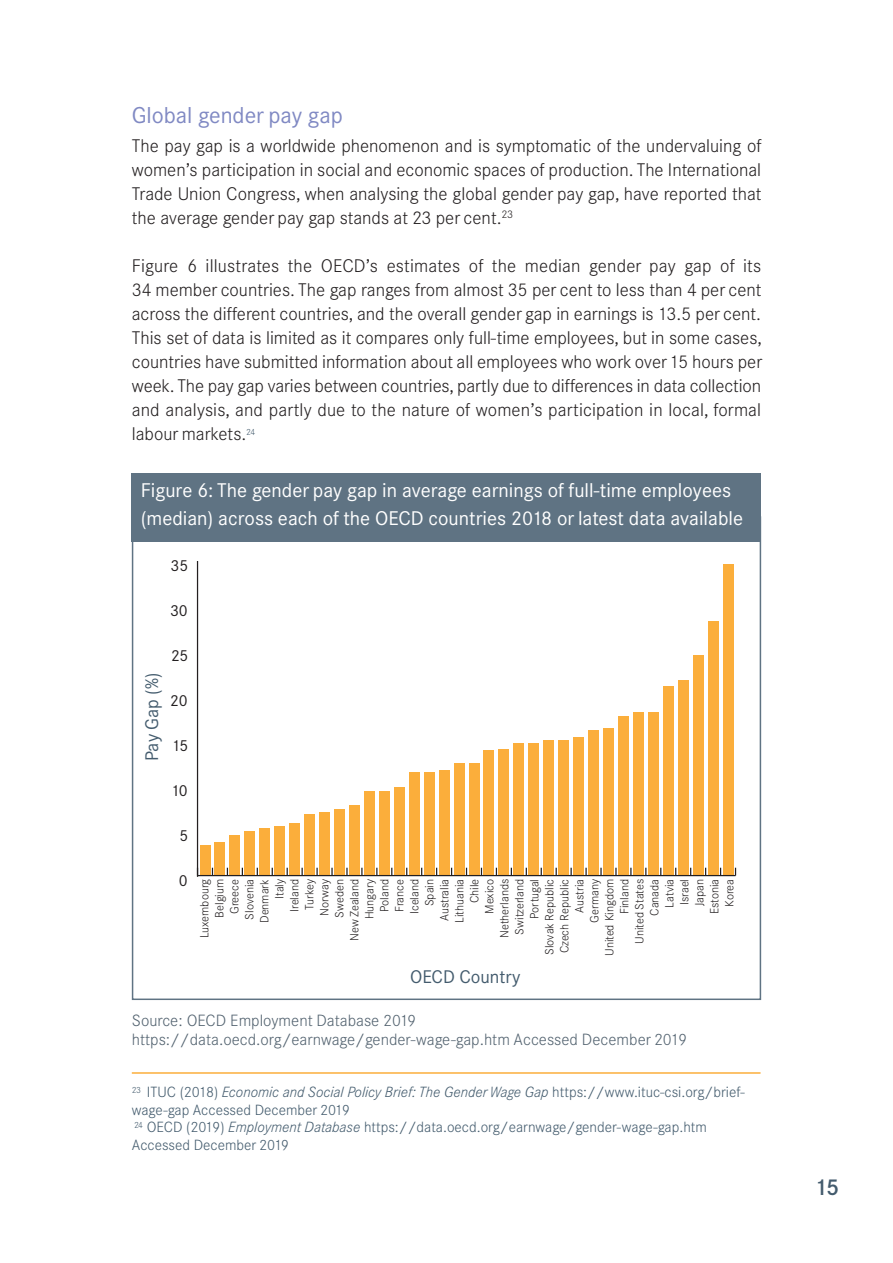
<style>
.page{position:relative;width:893px;height:1263px;background:#fff}
.page>*{position:absolute;margin:0;border:0;box-sizing:border-box;transform-origin:0 0}
.t1{font:22.5px "Corporate Sans BQ";color:#8089c3}
.t2{font:500 22.5px "Corporate Sans BQ";color:#435b6d}
.t3{font:19.5px/28.5px "Corporate Sans BQ";color:#fff}
.t4{font:300 18px/24px "Corporate Sans BQ";color:#231f20;text-align:justify}
.t5{font:18px "Corporate Sans BQ";color:#435b6d}
.t6{font:300 16.05px/19.2px "Corporate Sans BQ";color:#52626f}
.t7{font:15.6px "Corporate Sans BQ";letter-spacing:-.02em;color:#231f20}
.t8{font:300 14.55px/17.4px "Corporate Sans BQ";color:#435b6d}
.t9{font:300 11.7px/15px "Corporate Sans BQ";color:#231f20;text-align:right}
.s1{font-style:italic}
</style>
<div class="page">
<div style="left:200px;top:845px;width:10px;height:30px;background:#fbae3b"></div>
<div style="left:215px;top:842px;width:10px;height:33px;background:#fbae3b"></div>
<div style="left:229px;top:835px;width:11px;height:40px;background:#fbae3b"></div>
<div style="left:244px;top:831px;width:11px;height:44px;background:#fbae3b"></div>
<div style="left:259px;top:828px;width:11px;height:47px;background:#fbae3b"></div>
<div style="left:274px;top:826px;width:11px;height:49px;background:#fbae3b"></div>
<div style="left:289px;top:823px;width:11px;height:52px;background:#fbae3b"></div>
<div style="left:304px;top:814px;width:11px;height:61px;background:#fbae3b"></div>
<div style="left:319px;top:811px;width:11px;height:64px;background:#fbae3b"></div>
<div style="left:334px;top:809px;width:11px;height:66px;background:#fbae3b"></div>
<div style="left:349px;top:805px;width:11px;height:70px;background:#fbae3b"></div>
<div style="left:364px;top:791px;width:11px;height:84px;background:#fbae3b"></div>
<div style="left:379px;top:791px;width:11px;height:84px;background:#fbae3b"></div>
<div style="left:394px;top:787px;width:11px;height:88px;background:#fbae3b"></div>
<div style="left:409px;top:772px;width:11px;height:103px;background:#fbae3b"></div>
<div style="left:424px;top:772px;width:11px;height:103px;background:#fbae3b"></div>
<div style="left:439px;top:770px;width:10px;height:105px;background:#fbae3b"></div>
<div style="left:454px;top:763px;width:10px;height:112px;background:#fbae3b"></div>
<div style="left:469px;top:763px;width:10px;height:112px;background:#fbae3b"></div>
<div style="left:484px;top:750px;width:10px;height:125px;background:#fbae3b"></div>
<div style="left:498px;top:749px;width:11px;height:126px;background:#fbae3b"></div>
<div style="left:513px;top:743px;width:11px;height:132px;background:#fbae3b"></div>
<div style="left:528px;top:743px;width:11px;height:132px;background:#fbae3b"></div>
<div style="left:543px;top:740px;width:11px;height:135px;background:#fbae3b"></div>
<div style="left:558px;top:740px;width:11px;height:135px;background:#fbae3b"></div>
<div style="left:573px;top:737px;width:11px;height:138px;background:#fbae3b"></div>
<div style="left:588px;top:730px;width:11px;height:145px;background:#fbae3b"></div>
<div style="left:603px;top:728px;width:11px;height:147px;background:#fbae3b"></div>
<div style="left:618px;top:716px;width:11px;height:159px;background:#fbae3b"></div>
<div style="left:633px;top:712px;width:11px;height:163px;background:#fbae3b"></div>
<div style="left:648px;top:712px;width:11px;height:163px;background:#fbae3b"></div>
<div style="left:663px;top:686px;width:11px;height:189px;background:#fbae3b"></div>
<div style="left:678px;top:680px;width:11px;height:195px;background:#fbae3b"></div>
<div style="left:693px;top:655px;width:10px;height:220px;background:#fbae3b"></div>
<div style="left:708px;top:621px;width:10px;height:254px;background:#fbae3b"></div>
<div style="left:723px;top:564px;width:10px;height:311px;background:#fbae3b"></div>
<hr style="left:198px;top:875px;width:537px;height:1px;background:#231f20">
<svg style="left:301px;top:868px;width:2px;height:7px"></svg>
<svg style="left:316px;top:868px;width:2px;height:7px"></svg>
<svg style="left:331px;top:868px;width:2px;height:7px"></svg>
<svg style="left:346px;top:868px;width:2px;height:7px"></svg>
<svg style="left:361px;top:868px;width:2px;height:7px"></svg>
<svg style="left:570px;top:868px;width:2px;height:7px"></svg>
<svg style="left:585px;top:868px;width:2px;height:7px"></svg>
<svg style="left:600px;top:868px;width:2px;height:7px"></svg>
<svg style="left:615px;top:868px;width:2px;height:7px"></svg>
<hr style="left:197px;top:561px;width:1px;height:316px;background:#231f20">
<div style="left:132px;top:473px;width:629px;height:68px;background:#5f7383"></div>
<hr style="left:132px;top:1072px;width:628px;height:2px;background:#fbae3b">
<p class="t1" style="left:132px;top:107px;width:212px">Global gender pay gap</p>
<p class="t4" style="left:132px;top:135px;width:631px">The pay gap is a worldwide phenomenon and is symptomatic of the undervaluing of women’s participation in social and economic spaces of production. The International Trade Union Congress, when analysing the global gender pay gap, have reported that the average gender pay gap stands at 23 per cent.<sup>23</sup></p>
<p class="t4" style="left:132px;top:255px;width:632px">Figure 6 illustrates the OECD’s estimates of the median gender pay gap of its 34 member countries. The gap ranges from almost 35 per cent to less than 4 per cent across the different countries, and the overall gender gap in earnings is 13.5 per cent.<br>This set of data is limited as it compares only full-time employees, but in some cases, countries have submitted information about all employees who work over 15 hours per week. The pay gap varies between countries, partly due to differences in data collection and analysis, and partly due to the nature of women’s participation in local, formal labour markets.<sup>24</sup></p>
<p class="t3" style="left:141px;top:478px;width:604px">Figure 6: The gender pay gap in average earnings of full-time employees (median) across each of the OECD countries 2018 or latest data available</p>
<p class="t7" style="left:171px;top:559px;width:19px">35</p>
<p class="t7" style="left:170px;top:605px;width:19px">30</p>
<p class="t5" style="left:146px;top:761px;width:90px;rotate:-90deg">Pay Gap (%)</p>
<p class="t7" style="left:171px;top:650px;width:19px">25</p>
<p class="t7" style="left:170px;top:695px;width:19px">20</p>
<p class="t7" style="left:171px;top:740px;width:18px">15</p>
<p class="t7" style="left:171px;top:785px;width:18px">10</p>
<p class="t7" style="left:179px;top:830px;width:10px">5</p>
<p class="t7" style="left:179px;top:875px;width:10px">0</p>
<p class="t9" style="left:198px;top:956px;width:79px;rotate:-90deg">Luxembourg<br>Belgium<br>Greece<br>Slovenia<br>Denmark<br>Italy<br>Ireland<br>Turkey<br>Norway<br>Sweden<br>New Zealand<br>Hungary<br>Poland<br>France<br>Iceland<br>Spain<br>Australia<br>Lithuania<br>Chile<br>Mexico<br>Netherlands<br>Switzerland<br>Portugal<br>Slovak Republic<br>Czech Republic<br>Austria<br>Germany<br>United Kingdom<br>Finland<br>United States<br>Canada<br>Latvia<br>Israel<br>Japan<br>Estonia<br>Korea</p>
<p class="t5" style="left:410px;top:971px;width:112px">OECD Country</p>
<p class="t6" style="left:132px;top:1012px;width:557px">Source: OECD Employment Database 2019 https://data.oecd.org/earnwage/gender-wage-gap.htm Accessed December 2019</p>
<p class="t8" style="left:132px;top:1085px;width:614px"><sup>23</sup> ITUC (2018) <span class="s1">Economic and Social Policy Brief: The GenderWage Gap</span> https://www.ituc-csi.org/brief&shy;wage-gap Accessed December 2019<br><sup>24</sup> OECD (2019) <span class="s1">Employment Database</span> https://data.oecd.org/earnwage/gender-wage-gap.htm Accessed December 2019</p>
<p class="t2" style="left:814px;top:1179px;width:27px">15</p>
</div>
